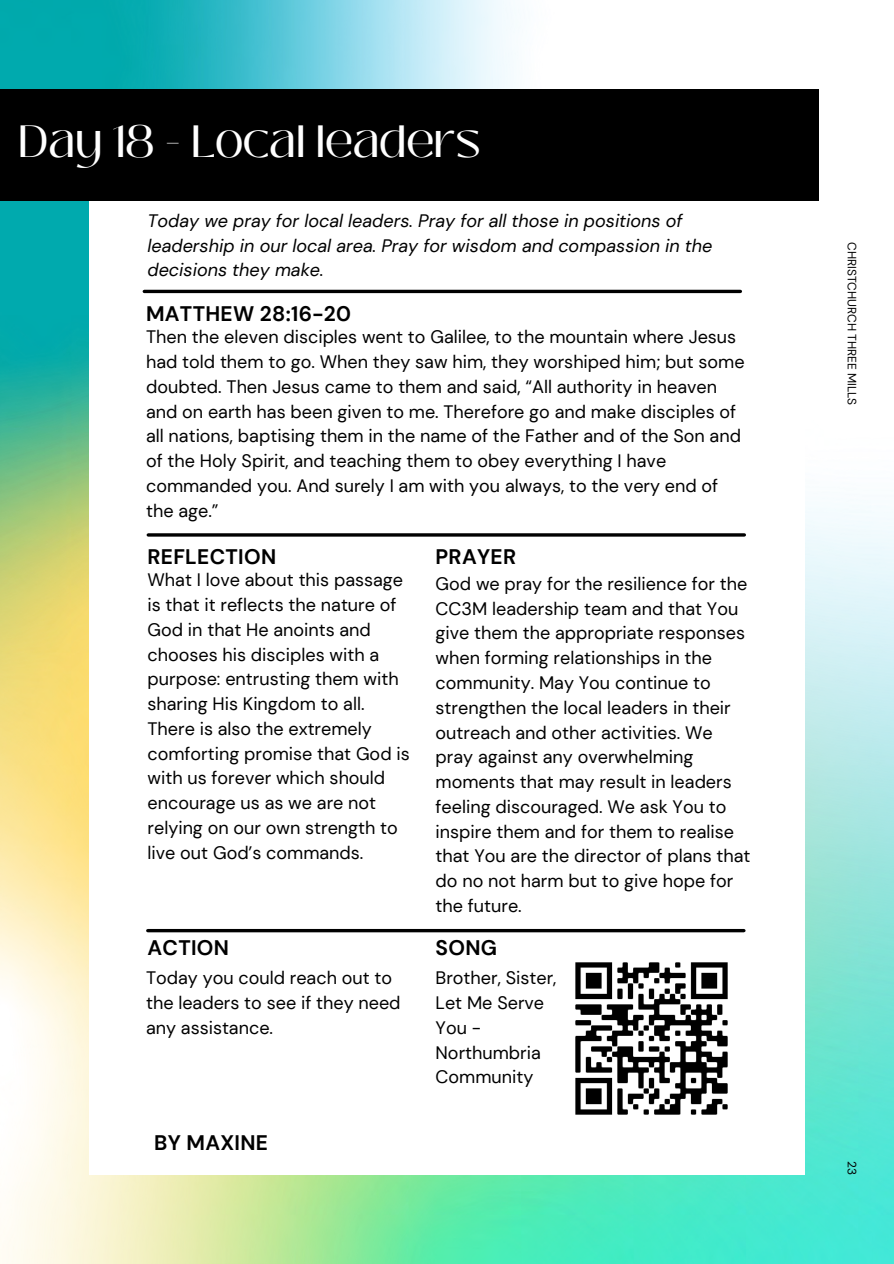
<style>
.page{position:relative;width:894px;height:1264px;background:#fff}
.page>*{position:absolute;margin:0;border:0;box-sizing:border-box;transform-origin:0 0}
.t1{font:45px "Black Mango";letter-spacing:-.015em;color:#fff}
.t2{font:700 21px "DM Sans";letter-spacing:.015em;color:#000}
.t3{font:18px/24.8px "DM Sans";color:#000}
.t4{font:italic 18px/24.8px "DM Sans";color:#000}
.t5{font:12px "DM Sans";color:#000}
</style>
<div class="page">
<img style="left:0;top:0;width:893px;height:1263px">
<div style="left:89px;top:89px;width:715px;height:1086px;background:#fff"></div>
<hr style="left:148px;top:533px;width:596px;height:3px;background:#000">
<div style="left:0;top:89px;width:818px;height:112px;background:#000"></div>
<svg style="left:148px;top:928px;width:595px;height:4px;fill:#000"></svg>
<hr style="left:144px;top:290px;width:596px;height:3px;background:#000">
<img style="left:575px;top:962px;width:153px;height:153px">
<h1 class="t1" style="left:18px;top:107px;width:464px">Day 18 - Local leaders</h1>
<p class="t4" style="left:147px;top:208px;width:566px">Today we pray for local leaders. Pray for all those in positions of leadership in our local area. Pray for wisdom and compassion in the decisions they make.</p>
<p class="t2" style="left:146px;top:300px;width:206px">MATTHEW 28:16-20</p>
<p class="t3" style="left:146px;top:325px;width:600px">Then the eleven disciples went to Galilee, to the mountain where Jesus had told them to go. When they saw him, they worshiped him; but some doubted. Then Jesus came to them and said, “All authority in heaven and on earth has been given to me. Therefore go and make disciples of all nations, baptising them in the name of the Father and of the Son and of the Holy Spirit, and teaching them to obey everything I have commanded you. And surely I am with you always, to the very end of the age.”</p>
<p class="t2" style="left:147px;top:543px;width:130px">REFLECTION</p>
<p class="t3" style="left:147px;top:567px;width:264px">What I love about this passage is that it reflects the nature of<br>God in that He anoints and chooses his disciples with a purpose: entrusting them with sharing His Kingdom to all.<br>There is also the extremely comforting promise that God is with us forever which should encourage us as we are not relying on our own strength to live out God’s commands.</p>
<p class="t2" style="left:435px;top:543px;width:82px">PRAYER</p>
<p class="t3" style="left:435px;top:571px;width:316px">God we pray for the resilience for the<br>CC3M leadership team and that You give them the appropriate responses when forming relationships in the community. May You continue to strengthen the local leaders in their outreach and other activities. We pray against any overwhelming moments that may result in leaders feeling discouraged. We ask You to inspire them and for them to realise that You are the director of plans that do no not harm but to give hope for the future.</p>
<p class="t2" style="left:147px;top:934px;width:83px">ACTION</p>
<p class="t2" style="left:435px;top:934px;width:63px">SONG</p>
<p class="t3" style="left:146px;top:965px;width:256px">Today you could reach out to the leaders to see if they need any assistance.</p>
<p class="t3" style="left:435px;top:965px;width:122px">Brother, Sister,<br>Let Me Serve<br>You -<br>Northumbria<br>Community</p>
<p class="t2" style="left:154px;top:1129px;width:115px">BY MAXINE</p>
<p class="t5" style="left:859px;top:242px;width:165px;rotate:90deg">CHRISTCHURCH THREE MILLS</p>
<p class="t5" style="left:859px;top:1161px;width:15px;rotate:90deg">23</p>
</div>
